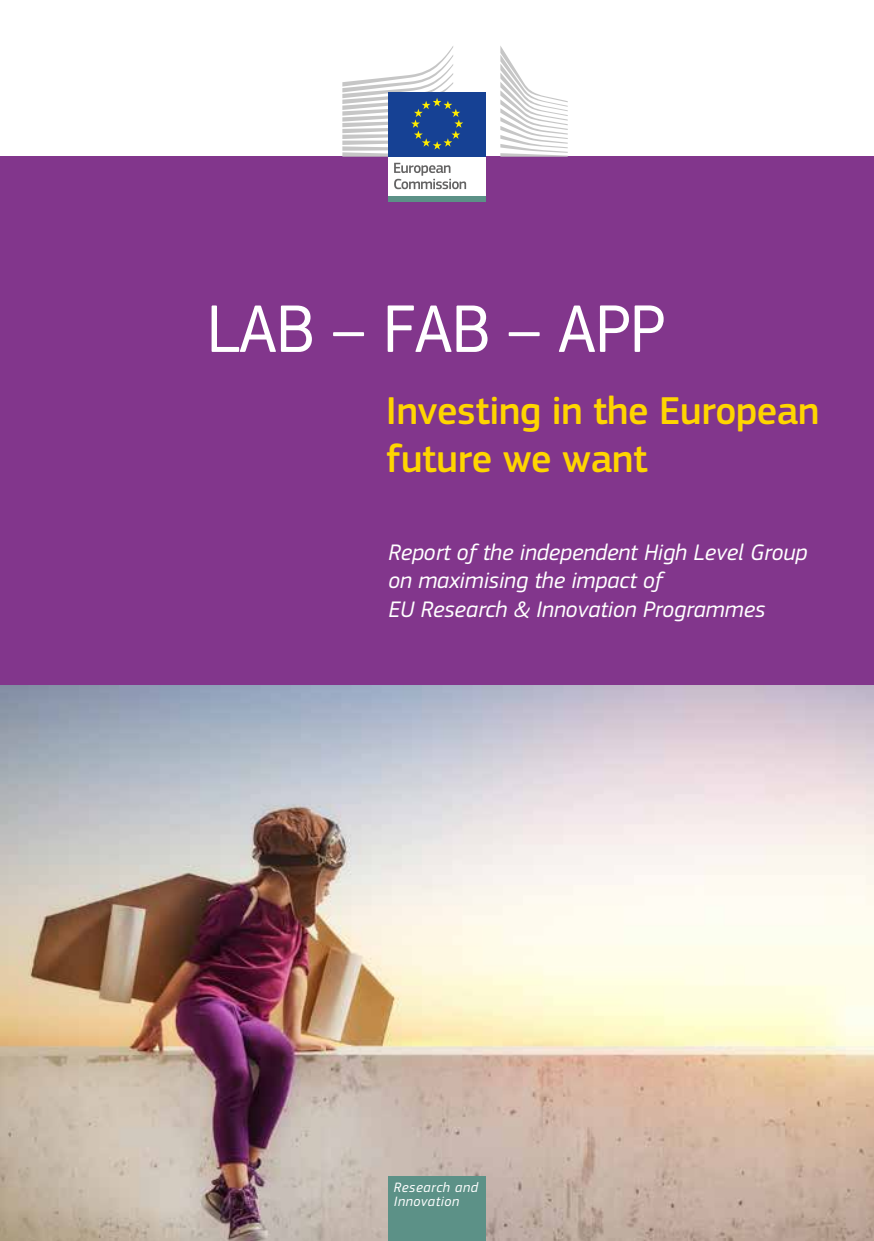
<style>
.page{position:relative;width:874px;height:1241px;background:#fff}
.page>*{position:absolute;margin:0;border:0;box-sizing:border-box;transform-origin:0 0}
.t1{font:70px "EC Square Sans Pro";letter-spacing:-.02em;color:#fff}
.t2{font:500 40.25px/48.3px "EC Square Sans Pro";letter-spacing:-.01em;color:#ffd500}
.t3{font:italic 23.45px/28.7px "EC Square Sans Pro";color:#fff}
.t4{font:italic 14.17px/13.8px "EC Square Sans Pro";letter-spacing:.04em;color:#fff}
</style>
<div class="page">
<div style="left:0;top:157px;width:873px;height:1083px;background:#82368c"></div>
<img style="left:0;top:685px;width:873px;height:555px">
<div style="left:388px;top:155px;width:97px;height:41px;background:#fff"></div>
<svg style="left:394px;top:163px;width:72px;height:26px"></svg>
<svg style="left:500px;top:46px;width:67px;height:111px"></svg>
<div style="left:388px;top:92px;width:97px;height:65px;background:#164194"></div>
<svg style="left:342px;top:46px;width:121px;height:111px"></svg>
<div style="left:388px;top:196px;width:97px;height:6px;background:#5c9187"></div>
<div style="left:388px;top:1175px;width:97px;height:65px;background:#5c9187"></div>
<h1 class="t1" style="left:206px;top:288px;width:460px">LAB – FAB – APP</h1>
<h2 class="t2" style="left:386px;top:387px;width:434px">Investing in the European future we want</h2>
<p class="t3" style="left:388px;top:537px;width:420px">Report of the independent High Level Group on maximising the impact of<br>EU Research &amp; Innovation Programmes</p>
<p class="t4" style="left:393px;top:1180px;width:85px">Research and<br>Innovation</p>
</div>
